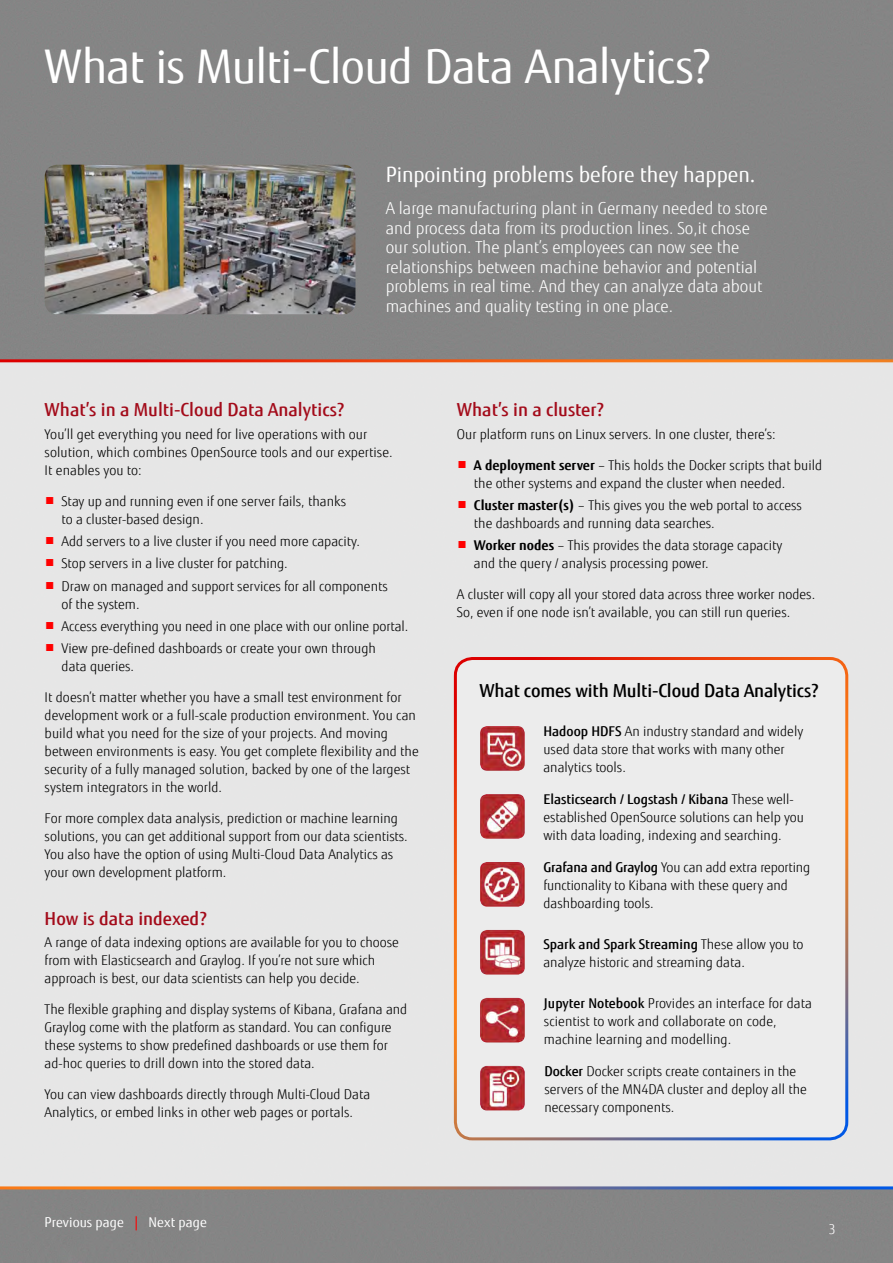
<style>
.page{position:relative;width:893px;height:1263px;background:#858585}
.page>*{position:absolute;margin:0;border:0;box-sizing:border-box;transform-origin:0 0}
.Innen_Copy{font:46.5px "Fujitsu Sans";letter-spacing:-.015em;color:#fff}
.IT_Future_subheads{font:21px "Fujitsu Sans";color:#fff}
.IT_Future_subheads-2{font:500 18px "Fujitsu Sans";color:#a30b1a}
.t1{font:500 18px "Fujitsu Sans";letter-spacing:-.01em;color:#000}
.Body{font:300 16.5px/19.5px "Fujitsu Sans";color:#fff}
.IT_Future_subheads-3{font:300 13.5px/18px "Fujitsu Sans";color:#000}
.Body_Intro{font:300 13.5px/18px "Fujitsu Sans";color:#000}
.Innen_Copy-2{font:13.5px "Fujitsu Sans";letter-spacing:.005em;color:#fff}
.IT_Future_subheads-4{font:300 13.5px "Fujitsu Sans";color:#fff}
.s1{color:#f00}
.s2{font-weight:700}
.s3{font-weight:500}
</style>
<div class="page">
<div style="left:0;top:359px;width:893px;height:830px;background:#e6e6e6"></div>
<div style="left:455px;top:658px;width:392px;height:481px;background:#eee;border-radius:17px"></div>
<div style="left:454px;top:657px;width:394px;height:483px;border:3px solid #fff;border-radius:17px"></div>
<img style="left:480px;top:726px;width:45px;height:45px">
<img style="left:480px;top:998px;width:45px;height:44px">
<img style="left:480px;top:862px;width:45px;height:45px">
<img style="left:480px;top:794px;width:45px;height:45px">
<img style="left:480px;top:930px;width:45px;height:44px">
<img style="left:480px;top:1066px;width:45px;height:44px">
<img style="left:45px;top:165px;width:310px;height:149px">
<p class="Innen_Copy" style="left:45px;top:37px;width:668px">What is Multi-Cloud Data Analytics?</p>
<p class="IT_Future_subheads" style="left:386px;top:161px;width:371px">Pinpointing problems before they happen.</p>
<p class="Body" style="left:386px;top:199px;width:384px">A large manufacturing plant in Germany needed to store and process data from its production lines. So,it chose our solution. The plant’s employees can now see the relationships between machine behavior and potential problems in real time. And they can analyze data about machines and quality testing in one place.</p>
<p class="IT_Future_subheads-2" style="left:45px;top:399px;width:301px">What’s in a Multi-Cloud Data Analytics?</p>
<p class="IT_Future_subheads-3" style="left:45px;top:425px;width:350px">You’ll get everything you need for live operations with our solution, which combines OpenSource tools and our expertise.<br>It enables you to:</p>
<p class="IT_Future_subheads-3" style="left:62px;top:492px;width:286px;text-indent:-17px"><span class="s1">■</span> Stay up and running even if one server fails, thanks to a cluster-based design.</p>
<p class="IT_Future_subheads-3" style="left:45px;top:532px;width:317px"><span class="s1">■</span> Add servers to a live cluster if you need more capacity.</p>
<p class="IT_Future_subheads-3" style="left:45px;top:555px;width:245px"><span class="s1">■</span> Stop servers in a live cluster for patching.</p>
<p class="IT_Future_subheads-3" style="left:62px;top:577px;width:328px;text-indent:-17px"><span class="s1">■</span> Draw on managed and support services for all components of the system.</p>
<p class="IT_Future_subheads-3" style="left:45px;top:617px;width:365px"><span class="s1">■</span> Access everything you need in one place with our online portal.</p>
<p class="IT_Future_subheads-3" style="left:62px;top:639px;width:316px;text-indent:-17px"><span class="s1">■</span> View pre-defined dashboards or create your own through data queries.</p>
<p class="IT_Future_subheads-3" style="left:45px;top:688px;width:376px">It doesn’t matter whether you have a small test environment for development work or a full-scale production environment. You can build what you need for the size of your projects. And moving between environments is easy. You get complete flexibility and the security of a fully managed solution, backed by one of the largest system integrators in the world.</p>
<p class="IT_Future_subheads-3" style="left:45px;top:809px;width:365px">For more complex data analysis, prediction or machine learning solutions, you can get additional support from our data scientists.<br>You also have the option of using Multi-Cloud Data Analytics as your own development platform.</p>
<p class="IT_Future_subheads-2" style="left:45px;top:907px;width:164px">How is data indexed?</p>
<p class="IT_Future_subheads-3" style="left:45px;top:933px;width:356px">A range of data indexing options are available for you to choose from with Elasticsearch and Graylog. If you’re not sure which approach is best, our data scientists can help you decide.</p>
<p class="IT_Future_subheads-3" style="left:45px;top:1000px;width:364px">The flexible graphing and display systems of Kibana, Grafana and Graylog come with the platform as standard. You can configure these systems to show predefined dashboards or use them for ad-hoc queries to drill down into the stored data.</p>
<p class="IT_Future_subheads-3" style="left:45px;top:1085px;width:327px">You can view dashboards directly through Multi-Cloud Data<br>Analytics, or embed links in other web pages or portals.</p>
<p class="IT_Future_subheads-2" style="left:457px;top:399px;width:148px">What’s in a cluster?</p>
<p class="IT_Future_subheads-3" style="left:457px;top:425px;width:320px">Our platform runs on Linux servers. In one cluster, there’s:</p>
<p class="IT_Future_subheads-3" style="left:474px;top:456px;width:350px;text-indent:-17px"><span class="s1">■</span> <span class="s2">A deployment server</span> – This holds the Docker scripts that build the other systems and expand the cluster when needed.</p>
<p class="IT_Future_subheads-3" style="left:474px;top:496px;width:330px;text-indent:-17px"><span class="s1">■</span> <span class="s2">Cluster master(s)</span> – This gives you the web portal to access the dashboards and running data searches.</p>
<p class="IT_Future_subheads-3" style="left:474px;top:536px;width:310px;text-indent:-17px"><span class="s1">■</span> <span class="s2">Worker nodes</span> – This provides the data storage capacity and the query / analysis processing power.</p>
<p class="IT_Future_subheads-3" style="left:457px;top:585px;width:360px">A cluster will copy all your stored data across three worker nodes.<br>So, even if one node isn’t available, you can still run queries.</p>
<h2 class="t1" style="left:479px;top:680px;width:341px">What comes with Multi-Cloud Data Analytics?</h2>
<p class="Body_Intro" style="left:543px;top:722px;width:261px"><span class="s3">Hadoop HDFS</span> An industry standard and widely used data store that works with many other analytics tools.</p>
<p class="Body_Intro" style="left:543px;top:790px;width:262px"><span class="s3">Elasticsearch / Logstash / Kibana</span> These well&shy;established OpenSource solutions can help you with data loading, indexing and searching.</p>
<p class="Body_Intro" style="left:543px;top:858px;width:268px"><span class="s3">Grafana and Graylog</span> You can add extra reporting functionality to Kibana with these query and dashboarding tools.</p>
<p class="Body_Intro" style="left:543px;top:935px;width:262px"><span class="s3">Spark and Spark Streaming</span> These allow you to analyze historic and streaming data.</p>
<p class="Body_Intro" style="left:544px;top:994px;width:270px"><span class="s3">Jupyter Notebook</span> Provides an interface for data scientist to work and collaborate on code, machine learning and modelling.</p>
<p class="Body_Intro" style="left:544px;top:1062px;width:264px"><span class="s3">Docker</span> Docker scripts create containers in the servers of the MN4DA cluster and deploy all the necessary components.</p>
<p class="Innen_Copy-2" style="left:45px;top:1214px;width:164px">Previous page <span class="s1">|</span> Next page</p>
<p class="IT_Future_subheads-4" style="left:828px;top:1221px;width:9px">3</p>
</div>
